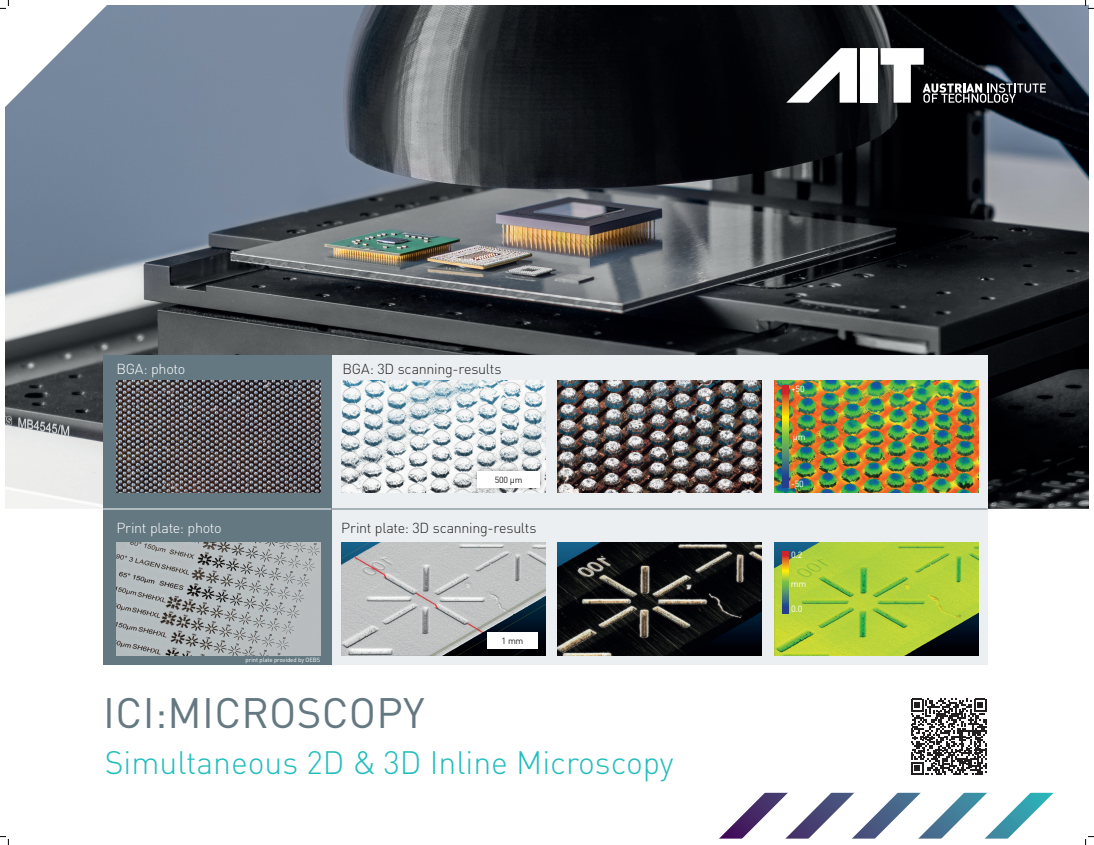
<style>
.page{position:relative;width:1094px;height:845px;background:#fff}
.page>*{position:absolute;margin:0;border:0;box-sizing:border-box;transform-origin:0 0}
.t1{font:42px "DINOT";letter-spacing:.01em;color:#647882}
.t2{font:300 32px "DINOT";color:#21bdbd}
.t3{font:300 14.32px "DINOT";letter-spacing:-.02em;color:#231f20}
.t4{font:300 14.32px "DINOT";letter-spacing:-.02em;color:#fff}
.t5{font:8.96px "DINOT";color:#fff}
.t6{font:8.96px "DINOT";color:#231f20}
.t7{font:8.84px "DINOT";color:#fff}
.t8{font:8.84px "DINOT";color:#231f20}
.t9{font:6px "DINOT";letter-spacing:-.01em;color:#fff}
</style>
<div class="page">
<img style="left:5px;top:5px;width:1084px;height:504px">
<svg style="left:719px;top:792px;width:335px;height:46px"></svg>
<svg style="left:911px;top:698px;width:76px;height:76px"></svg>
<svg style="left:881px;top:48px;width:165px;height:55px"></svg>
<div style="left:860px;top:48px;width:17px;height:55px;background:#fff"></div>
<svg style="left:786px;top:48px;width:71px;height:55px"></svg>
<div style="left:106px;top:355px;width:881px;height:309px;background:#ebeff1"></div>
<div style="left:103px;top:355px;width:229px;height:309px;background:#647882"></div>
<img style="left:116px;top:542px;width:204px;height:113px">
<img style="left:341px;top:542px;width:204px;height:113px">
<img style="left:557px;top:542px;width:205px;height:113px">
<img style="left:774px;top:542px;width:204px;height:113px">
<svg style="left:782px;top:551px;width:6px;height:62px"></svg>
<div style="left:487px;top:632px;width:51px;height:16px;background:#fff"></div>
<hr style="left:103px;top:509px;width:229px;height:1px;background:#fff">
<hr style="left:332px;top:509px;width:655px;height:1px;background:#647882">
<img style="left:116px;top:381px;width:204px;height:111px">
<img style="left:341px;top:381px;width:204px;height:111px">
<img style="left:558px;top:381px;width:204px;height:111px">
<div style="left:472px;top:466px;width:73px;height:27px;background:#231f20;opacity:.33"></div>
<div style="left:477px;top:471px;width:63px;height:16px;background:#fff"></div>
<img style="left:774px;top:381px;width:204px;height:111px">
<svg style="left:783px;top:385px;width:5px;height:102px"></svg>
<svg style="left:0;top:0;width:9px;height:9px"></svg>
<svg style="left:0;top:836px;width:9px;height:9px"></svg>
<svg style="left:1085px;top:0;width:9px;height:9px"></svg>
<svg style="left:1085px;top:836px;width:9px;height:9px"></svg>
<p class="t4" style="left:116px;top:358px;width:70px">BGA: photo</p>
<p class="t3" style="left:343px;top:358px;width:160px">BGA: 3D scanning-results</p>
<p class="t7" style="left:791px;top:382px;width:15px">+50</p>
<p class="t7" style="left:793px;top:429px;width:14px">µm</p>
<p class="t8" style="left:495px;top:473px;width:29px">500 µm</p>
<p class="t7" style="left:791px;top:477px;width:14px">-50</p>
<p class="t4" style="left:116px;top:517px;width:107px">Print plate: photo</p>
<p class="t3" style="left:341px;top:517px;width:197px">Print plate: 3D scanning-results</p>
<p class="t9" style="left:246px;top:655px;width:76px">print plate provided by OEBS</p>
<p class="t6" style="left:502px;top:633px;width:23px">1 mm</p>
<h1 class="t1" style="left:103px;top:680px;width:323px">ICI:MICROSCOPY</h1>
<h2 class="t2" style="left:105px;top:738px;width:570px">Simultaneous 2D &amp; 3D Inline Microscopy</h2>
<p class="t5" style="left:791px;top:548px;width:13px">0.2</p>
<p class="t5" style="left:791px;top:577px;width:17px">mm</p>
<p class="t5" style="left:791px;top:602px;width:13px">0.0</p>
</div>
